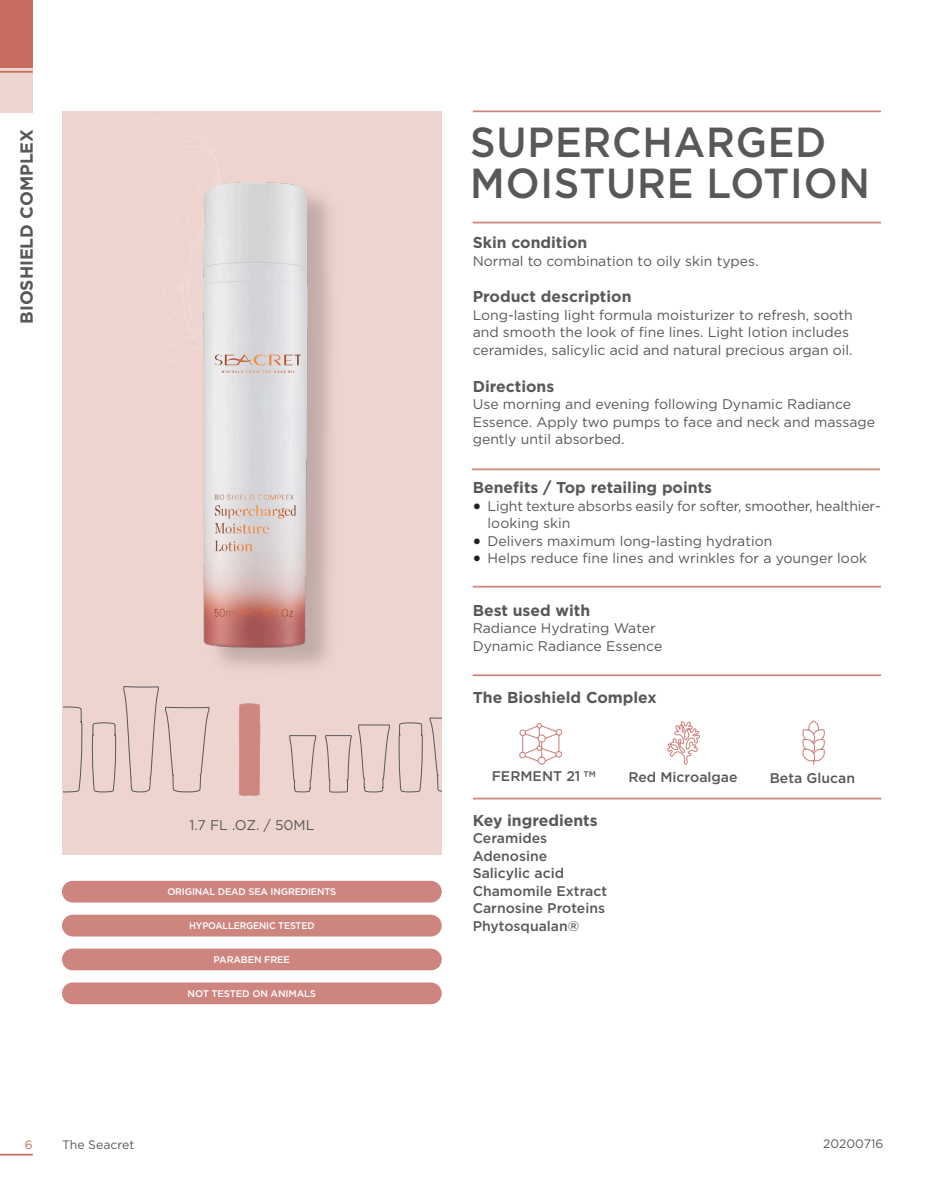
<style>
.page{position:relative;width:943px;height:1191px;background:#fff}
.page>*{position:absolute;margin:0;border:0;box-sizing:border-box;transform-origin:0 0}
.t1{font:500 42px/41.1px "Gotham Pro";letter-spacing:.02em;color:#57585a;scale:.95 1}
.t2{font:700 17.5px "Gotham Pro";color:#57585a}
.t3{font:700 15.75px "Gotham Pro";color:#57585a}
.t4{font:14px/17.5px "Gotham Pro";color:#57585a}
.t5{font:500 14px "Gotham Pro";color:#57585a}
.t6{font:12.25px "Gotham Pro";color:#57585a}
.t7{font:12.25px "Gotham Pro";color:#c76c61}
.t8{font:500 9.62px "Gotham Pro";letter-spacing:-.015em;color:#fff}
.t9{font:500 9.62px "Gotham Pro";letter-spacing:-.015em;color:#fff;scale:.95 1}
.s1{font-family:"Adobe Hebrew";font-size:21px;color:#231f20}
</style>
<div class="page">
<div style="left:62px;top:111px;width:379px;height:743px;background:#eed4ce"></div>
<div style="left:62px;top:881px;width:379px;height:21px;background:#ce8580;border-radius:11px"></div>
<div style="left:62px;top:982px;width:379px;height:22px;background:#ce8580;border-radius:11px"></div>
<div style="left:62px;top:914px;width:379px;height:22px;background:#ce8580;border-radius:11px"></div>
<div style="left:62px;top:948px;width:379px;height:22px;background:#ce8580;border-radius:11px"></div>
<div style="left:0;top:34px;width:33px;height:79px;background:#eed4ce"></div>
<hr style="left:0;top:71px;width:33px;height:2px;background:#c76c61">
<div style="left:0;top:0;width:33px;height:68px;background:#c76c61"></div>
<hr style="left:0;top:1153px;width:33px;height:2px;background:#c76c61">
<hr style="left:472px;top:110px;width:409px;height:2px;background:#ce8580">
<hr style="left:472px;top:222px;width:409px;height:1px;background:#ce8580">
<hr style="left:472px;top:468px;width:408px;height:2px;background:#ce8580">
<hr style="left:472px;top:674px;width:409px;height:2px;background:#ce8580">
<hr style="left:472px;top:586px;width:409px;height:1px;background:#ce8580">
<hr style="left:473px;top:797px;width:408px;height:2px;background:#ce8580">
<svg style="left:667px;top:721px;width:33px;height:44px"></svg>
<svg style="left:519px;top:723px;width:44px;height:42px"></svg>
<svg style="left:802px;top:721px;width:23px;height:44px"></svg>
<svg style="left:165px;top:706px;width:45px;height:86px"></svg>
<svg style="left:429px;top:717px;width:12px;height:75px"></svg>
<svg style="left:123px;top:686px;width:36px;height:106px"></svg>
<svg style="left:63px;top:706px;width:20px;height:86px"></svg>
<svg style="left:92px;top:722px;width:24px;height:70px"></svg>
<svg style="left:398px;top:722px;width:25px;height:70px"></svg>
<svg style="left:358px;top:724px;width:32px;height:68px"></svg>
<svg style="left:289px;top:735px;width:27px;height:57px"></svg>
<svg style="left:325px;top:735px;width:27px;height:58px"></svg>
<div style="left:207px;top:183px;width:133px;height:493px;background:#231f20;opacity:.22"></div>
<img style="left:203px;top:182px;width:104px;height:472px">
<img style="left:239px;top:703px;width:22px;height:93px">
<p class="t2" style="left:16px;top:324px;width:196px;rotate:-90deg">BIOSHIELD COMPLEX</p>
<p class="t4" style="left:189px;top:816px;width:127px">1.7 FL .OZ. / 50ML</p>
<p class="t8" style="left:167px;top:886px;width:170px">ORIGINAL DEAD SEA INGREDIENTS</p>
<p class="t9" style="left:189px;top:920px;width:133px">HYPOALLERGENIC TESTED</p>
<p class="t8" style="left:214px;top:954px;width:78px">PARABEN FREE</p>
<p class="t8" style="left:187px;top:988px;width:130px">NOT TESTED ON ANIMALS</p>
<p class="t7" style="left:25px;top:1137px;width:9px">6</p>
<p class="t6" style="left:62px;top:1137px;width:74px">The Seacret</p>
<p class="t1" style="left:470px;top:121px;width:422px">SUPERCHARGED<br>MOISTURE LOTION</p>
<p class="t3" style="left:472px;top:233px;width:116px">Skin condition</p>
<p class="t4" style="left:472px;top:252px;width:287px">Normal to combination to oily skin types.</p>
<p class="t3" style="left:472px;top:288px;width:160px">Product description</p>
<p class="t4" style="left:472px;top:306px;width:381px">Long-lasting light formula moisturizer to refresh, sooth and smooth the look of fine lines. Light lotion includes ceramides, salicylic acid and natural precious argan oil.</p>
<p class="t3" style="left:472px;top:377px;width:83px">Directions</p>
<p class="t4" style="left:472px;top:395px;width:404px">Use morning and evening following Dynamic Radiance<br>Essence. Apply two pumps to face and neck and massage gently until absorbed.</p>
<p class="t3" style="left:472px;top:478px;width:241px">Benefits / Top retailing points</p>
<p class="t4" style="left:487px;top:497px;width:395px;text-indent:-15px"><span class="s1">•</span> Light texture absorbs easily for softer, smoother, healthier&shy;looking skin</p>
<p class="t4" style="left:472px;top:532px;width:301px"><span class="s1">•</span> Delivers maximum long-lasting hydration</p>
<p class="t4" style="left:472px;top:549px;width:396px"><span class="s1">•</span> Helps reduce fine lines and wrinkles for a younger look</p>
<p class="t3" style="left:472px;top:601px;width:119px">Best used with</p>
<p class="t4" style="left:472px;top:619px;width:184px">Radiance Hydrating Water</p>
<p class="t4" style="left:472px;top:637px;width:191px">Dynamic Radiance Essence</p>
<p class="t3" style="left:472px;top:688px;width:185px">The Bioshield Complex</p>
<p class="t5" style="left:492px;top:768px;width:106px">FERMENT 21 <sup>TM</sup></p>
<p class="t5" style="left:628px;top:768px;width:111px">Red Microalgae</p>
<p class="t5" style="left:769px;top:769px;width:87px">Beta Glucan</p>
<p class="t3" style="left:472px;top:811px;width:126px">Key ingredients</p>
<p class="t5" style="left:472px;top:830px;width:76px">Ceramides</p>
<p class="t5" style="left:472px;top:848px;width:76px">Adenosine</p>
<p class="t5" style="left:472px;top:865px;width:93px">Salicylic acid</p>
<p class="t5" style="left:472px;top:883px;width:136px">Chamomile Extract</p>
<p class="t5" style="left:472px;top:900px;width:134px">Carnosine Proteins</p>
<p class="t5" style="left:472px;top:918px;width:108px">Phytosqualan®</p>
<p class="t6" style="left:823px;top:1136px;width:62px">20200716</p>
</div>
